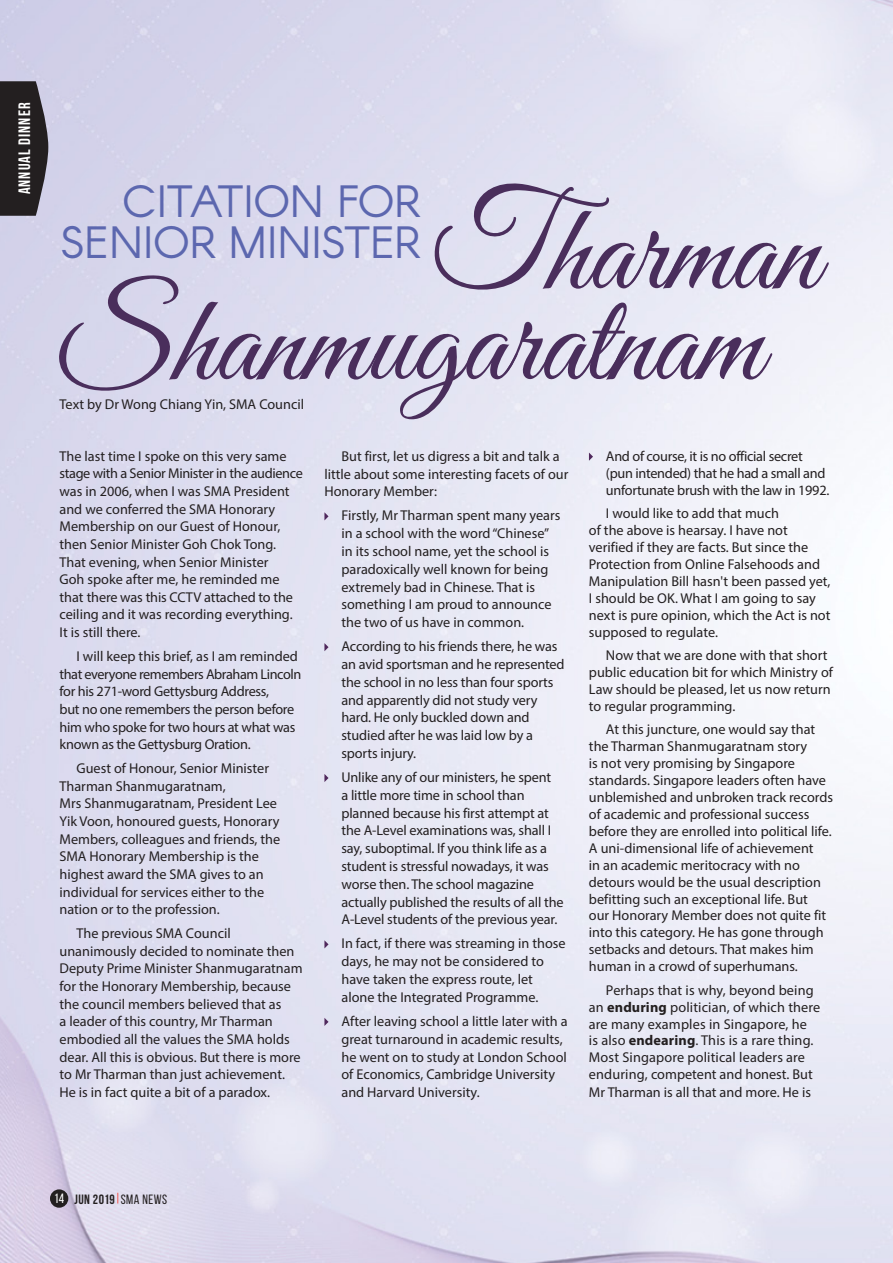
<style>
.page{position:relative;width:893px;height:1263px;background:#fff}
.page>*{position:absolute;margin:0;border:0;box-sizing:border-box;transform-origin:0 0}
.t1{font:127.35px/90.9px "Great Vibes";color:#4a2e5c}
.t2{font:44.25px/41.5px "Arcon";color:#5c67af;text-align:right}
.t3{font:700 16.5px "Bebas Neue";letter-spacing:.065em;color:#fff}
.t4{font:14.25px/17.7px "Myriad Pro";color:#231f20}
.t5{font:14.25px/17.7px "Myriad Pro";letter-spacing:-.02em;color:#231f20}
.t6{font:700 13.5px "Bebas Neue";letter-spacing:.035em;color:#231f20}
.s1{font-weight:700}
.s2{font-weight:400;color:#fff}
.s3{font-weight:400}
</style>
<div class="page">
<svg style="left:324px;top:512px;width:5px;height:8px"></svg>
<svg style="left:324px;top:643px;width:5px;height:8px"></svg>
<svg style="left:324px;top:774px;width:5px;height:8px"></svg>
<svg style="left:324px;top:940px;width:5px;height:8px"></svg>
<svg style="left:324px;top:1018px;width:5px;height:8px"></svg>
<svg style="left:589px;top:453px;width:4px;height:8px"></svg>
<div style="left:50px;top:1189px;width:18px;height:19px;background:#231f20;border-radius:50%"></div>
<svg style="left:0;top:81px;width:48px;height:135px;background:#343134"></svg>
<p class="t3" style="left:15px;top:194px;width:93px;rotate:-90deg">ANNUAL DINNER</p>
<h1 class="t1" style="left:59px;top:214px;width:761px;text-indent:371px">Tharman<br>Shanmugaratnam</h1>
<h2 class="t2" style="left:61px;top:184px;width:362px">CITATION FOR<br>SENIOR MINISTER</h2>
<p class="t4" style="left:60px;top:395px;width:246px">Text by Dr Wong Chiang Yin, SMA Council</p>
<p class="t4" style="left:60px;top:447px;width:245px">The last time I spoke on this very same stage with a Senior Minister in the audience was in 2006, when I was SMA President and we conferred the SMA Honorary Membership on our Guest of Honour, then Senior Minister Goh Chok Tong.<br>That evening, when Senior Minister<br>Goh spoke after me, he reminded me that there was this CCTV attached to the ceiling and it was recording everything.<br>It is still there.</p>
<p class="t5" style="left:60px;top:647px;width:243px;text-indent:17px">I will keep this brief, as I am reminded that everyone remembers Abraham Lincoln for his 271-word Gettysburg Address,<br>but no one remembers the person before him who spoke for two hours at what was known as the Gettysburg Oration.</p>
<p class="t4" style="left:60px;top:759px;width:222px;text-indent:17px">Guest of Honour, Senior Minister Tharman Shanmugaratnam,<br>Mrs Shanmugaratnam, President Lee Yik Voon, honoured guests, Honorary Members, colleagues and friends, the SMA Honorary Membership is the highest award the SMA gives to an individual for services either to the nation or to the profession.</p>
<p class="t4" style="left:60px;top:924px;width:245px;text-indent:17px">The previous SMA Council unanimously decided to nominate then Deputy Prime Minister Shanmugaratnam for the Honorary Membership, because the council members believed that as<br>a leader of this country, Mr Tharman embodied all the values the SMA holds dear. All this is obvious. But there is more to Mr Tharman than just achievement.<br>He is in fact quite a bit of a paradox.</p>
<p class="t5" style="left:606px;top:447px;width:225px;line-height:17px">And of course, it is no official secret (pun intended) that he had a small and unfortunate brush with the law in 1992.</p>
<p class="t4" style="left:589px;top:504px;width:243px;line-height:17px;text-indent:17px">I would like to add that much<br>of the above is hearsay. I have not verified if they are facts. But since the Protection from Online Falsehoods and Manipulation Bill hasn't been passed yet, I should be OK. What I am going to say next is pure opinion, which the Act is not supposed to regulate.</p>
<p class="t4" style="left:589px;top:646px;width:246px;line-height:17px;text-indent:17px">Now that we are done with that short public education bit for which Ministry of Law should be pleased, let us now return to regular programming.</p>
<p class="t4" style="left:589px;top:721px;width:246px;line-height:17px;text-indent:17px">At this juncture, one would say that the Tharman Shanmugaratnam story<br>is not very promising by Singapore standards. Singapore leaders often have unblemished and unbroken track records of academic and professional success before they are enrolled into political life.<br>A uni-dimensional life of achievement<br>in an academic meritocracy with no detours would be the usual description befitting such an exceptional life. But<br>our Honorary Member does not quite fit into this category. He has gone through setbacks and detours. That makes him human in a crowd of superhumans.</p>
<p class="t4" style="left:589px;top:981px;width:233px;line-height:17.1px;text-indent:17px">Perhaps that is why, beyond being an <span class="s1">enduring</span> politician, of which there are many examples in Singapore, he<br>is also <span class="s1">endearing</span>. This is a rare thing.<br>Most Singapore political leaders are enduring, competent and honest. But Mr Tharman is all that and more. He is</p>
<p class="t4" style="left:324px;top:447px;width:245px;text-indent:17px">But first, let us digress a bit and talk a little about some interesting facets of our<br>Honorary Member:</p>
<p class="t4" style="left:341px;top:507px;width:220px">Firstly, Mr Tharman spent many years in a school with the word “Chinese” in its school name, yet the school is paradoxically well known for being extremely bad in Chinese. That is something I am proud to announce the two of us have in common.</p>
<p class="t4" style="left:341px;top:637px;width:225px">According to his friends there, he was an avid sportsman and he represented the school in no less than four sports and apparently did not study very hard. He only buckled down and studied after he was laid low by a sports injury.</p>
<p class="t4" style="left:341px;top:768px;width:224px">Unlike any of our ministers, he spent<br>a little more time in school than planned because his first attempt at the A-Level examinations was, shall I say, suboptimal. If you think life as a student is stressful nowadays, it was worse then. The school magazine actually published the results of all the A-Level students of the previous year.</p>
<p class="t4" style="left:341px;top:934px;width:226px">In fact, if there was streaming in those days, he may not be considered to have taken the express route, let alone the Integrated Programme.</p>
<p class="t4" style="left:341px;top:1012px;width:228px">After leaving school a little later with a great turnaround in academic results, he went on to study at London School of Economics, Cambridge University and Harvard University.</p>
<p class="t6" style="left:54px;top:1191px;width:115px"><span class="s2">14</span> JUN 2019 <span class="s3">SMA NEWS</span></p>
</div>
